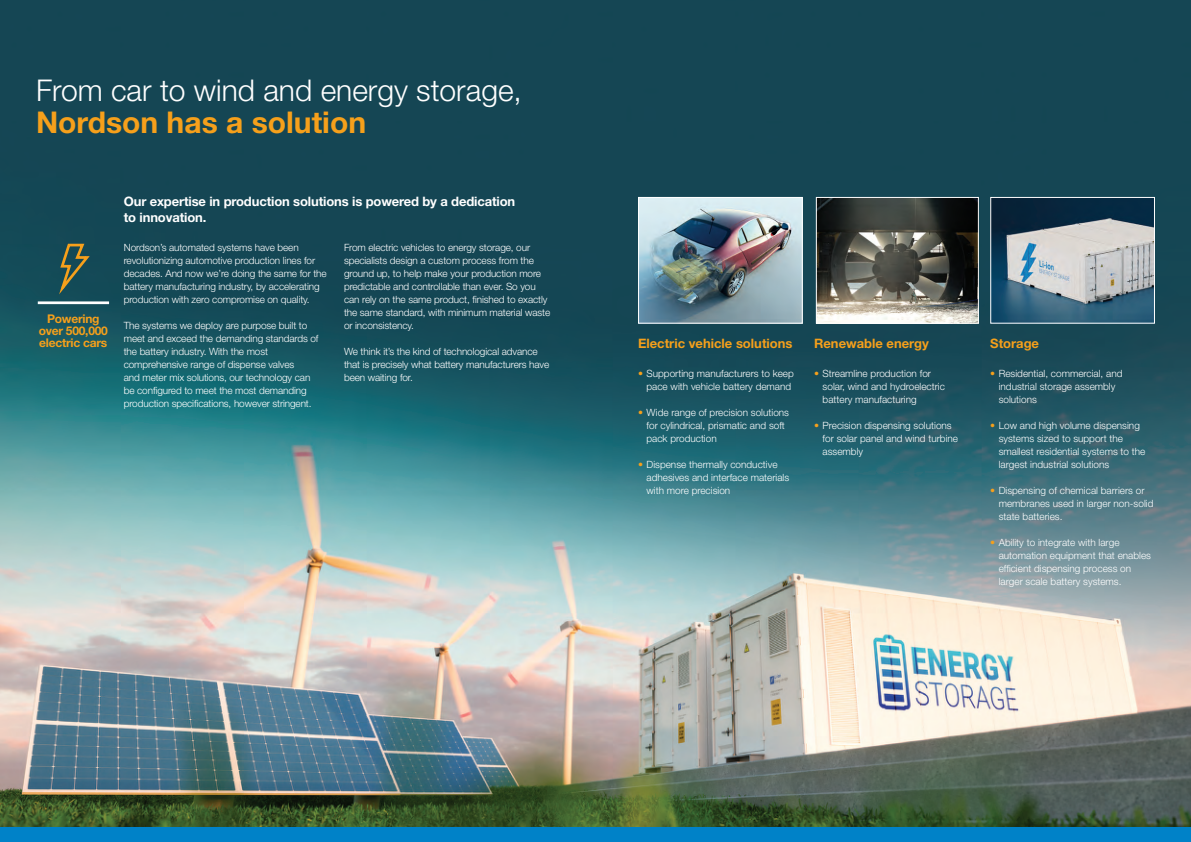
<style>
.page{position:relative;width:1191px;height:842px;background:#fff}
.page>*{position:absolute;margin:0;border:0;box-sizing:border-box;transform-origin:0 0}
.t1{font:300 30px "Helvetica Neue LT Std";color:#fff}
.t2{font:700 30px "Helvetica Neue LT Std";color:#f6a01b}
.t3{font:700 13px/16px "Helvetica Neue LT Std";letter-spacing:-.01em;color:#fff}
.t4{font:700 13px "Helvetica Neue LT Std";color:#f6a01b}
.t5{font:700 12px/12px "Helvetica Neue LT Std";letter-spacing:-.02em;color:#f6a01b;text-align:center}
.t6{font:300 10px/13px "Helvetica Neue LT Std";letter-spacing:-.01em;color:#fff}
.s1{color:#f6a01b}
</style>
<div class="page">
<img style="left:0;top:0;width:1191px;height:828px">
<div style="left:0;top:828px;width:1191px;height:14px;background:#0082c8"></div>
<img style="left:992px;top:199px;width:161px;height:123px">
<div style="left:990px;top:197px;width:165px;height:127px;border:1px solid #fff"></div>
<img style="left:818px;top:199px;width:159px;height:123px">
<div style="left:816px;top:197px;width:163px;height:127px;border:1px solid #fff"></div>
<img style="left:640px;top:199px;width:160px;height:123px">
<div style="left:638px;top:197px;width:164px;height:127px;border:1px solid #fff"></div>
<hr style="left:38px;top:301px;width:71px;height:3px;background:#fff">
<svg style="left:56px;top:242px;width:36px;height:59px;background:#38584d"></svg>
<h1 class="t1" style="left:36px;top:72px;width:487px">From car to wind and energy storage,</h1>
<h1 class="t2" style="left:36px;top:104px;width:332px">Nordson has a solution</h1>
<p class="t5" style="left:39px;top:313px;width:71px">Powering over 500,000 electric cars</p>
<h2 class="t3" style="left:124px;top:193px;width:393px">Our expertise in production solutions is powered by a dedication to innovation.</h2>
<p class="t6" style="left:124px;top:241px;width:204px">Nordson’s automated systems have been revolutionizing automotive production lines for decades. And now we’re doing the same for the battery manufacturing industry, by accelerating production with zero compromise on quality.</p>
<p class="t6" style="left:124px;top:319px;width:196px">The systems we deploy are purpose built to meet and exceed the demanding standards of the battery industry. With the most comprehensive range of dispense valves<br>and meter mix solutions, our technology can be configured to meet the most demanding production specifications, however stringent.</p>
<p class="t6" style="left:344px;top:241px;width:208px">From electric vehicles to energy storage, our specialists design a custom process from the ground up, to help make your production more predictable and controllable than ever. So you can rely on the same product, finished to exactly the same standard, with minimum material waste or inconsistency.</p>
<p class="t6" style="left:344px;top:345px;width:207px">We think it’s the kind of technological advance that is precisely what battery manufacturers have been waiting for.</p>
<h2 class="t4" style="left:638px;top:335px;width:156px">Electric vehicle solutions</h2>
<p class="t6" style="left:638px;top:367px;width:157px;text-align:center"><span class="s1">•</span> Supporting manufacturers to keep pace with vehicle battery demand</p>
<p class="t6" style="left:646px;top:406px;width:144px;text-indent:-8px"><span class="s1">•</span> Wide range of precision solutions for cylindrical, prismatic and soft pack production</p>
<p class="t6" style="left:646px;top:458px;width:144px;text-indent:-8px"><span class="s1">•</span> Dispense thermally conductive adhesives and interface materials with more precision</p>
<h2 class="t4" style="left:814px;top:335px;width:116px">Renewable energy</h2>
<p class="t6" style="left:822px;top:367px;width:124px;text-indent:-8px"><span class="s1">•</span> Streamline production for solar, wind and hydroelectric battery manufacturing</p>
<p class="t6" style="left:822px;top:419px;width:137px;text-indent:-8px"><span class="s1">•</span> Precision dispensing solutions for solar panel and wind turbine assembly</p>
<h2 class="t4" style="left:990px;top:335px;width:50px">Storage</h2>
<p class="t6" style="left:998px;top:367px;width:125px;text-indent:-8px"><span class="s1">•</span> Residential, commercial, and industrial storage assembly solutions</p>
<p class="t6" style="left:998px;top:419px;width:148px;text-indent:-8px"><span class="s1">•</span> Low and high volume dispensing systems sized to support the smallest residential systems to the largest industrial solutions</p>
<p class="t6" style="left:998px;top:484px;width:156px;text-indent:-8px"><span class="s1">•</span> Dispensing of chemical barriers or membranes used in larger non-solid state batteries.</p>
<p class="t6" style="left:998px;top:536px;width:154px;text-indent:-8px"><span class="s1">•</span> Ability to integrate with large automation equipment that enables efficient dispensing process on larger scale battery systems.</p>
</div>
